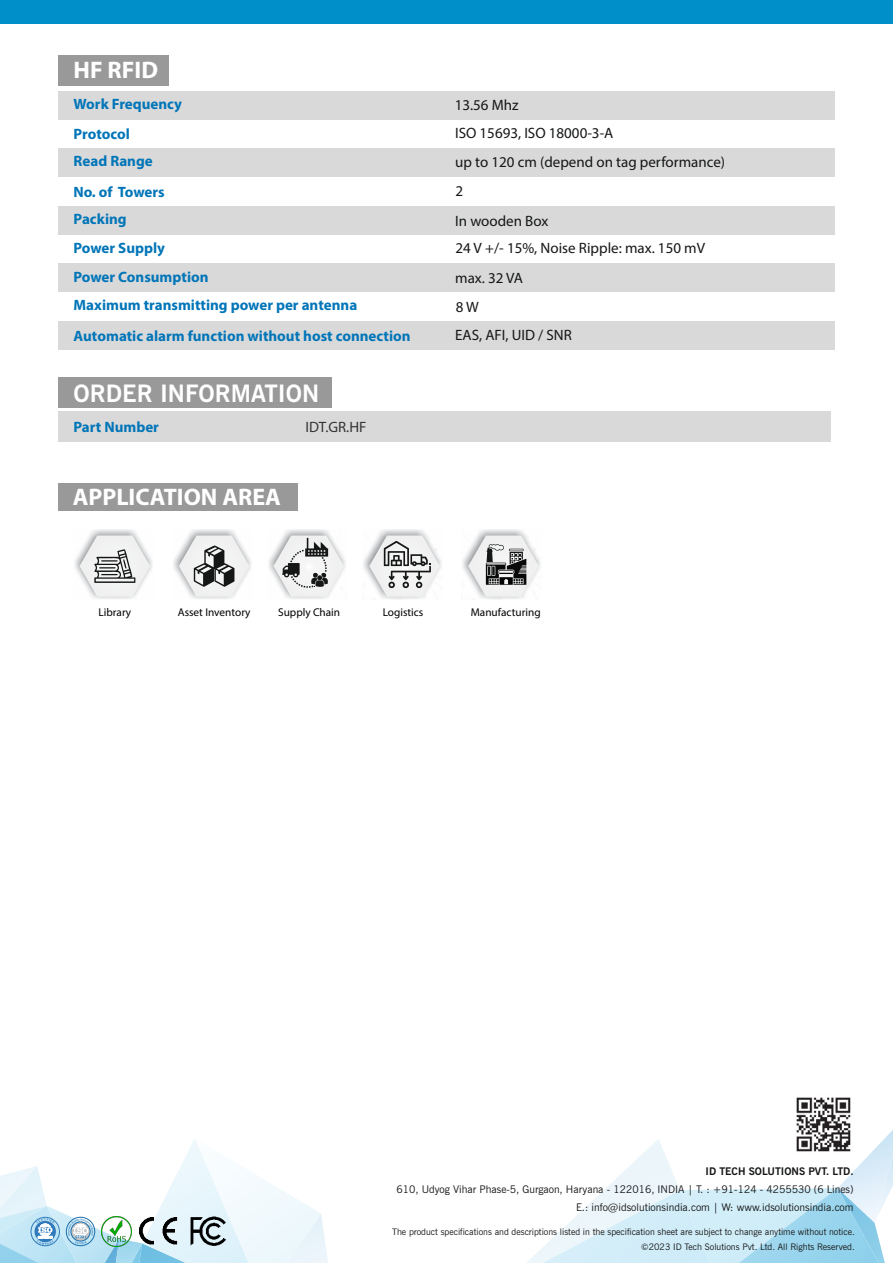
<style>
.page{position:relative;width:893px;height:1263px;background:#fff}
.page>*{position:absolute;margin:0;border:0;box-sizing:border-box;transform-origin:0 0}
.t1{font:700 24px "Myriad Pro";color:#fff}
.t2{font:700 24px "News Gothic BT";color:#fff}
.t3{font:700 15px/30.3px "Myriad Pro";color:#0075b8}
.t4{font:15px/28px "Myriad Pro";color:#151616}
.t5{font:15px "Myriad Pro";color:#343435}
.t6{font:11.25px "Myriad Pro";color:#000}
.t7{font:10.5px/17.7px "News Gothic BT";color:#151616;text-align:right}
.t8{font:700 10.5px "News Gothic BT";color:#151616}
.t9{font:9px/15.1px "News Gothic BT";color:#151616;text-align:right}
</style>
<div class="page">
<img style="left:75px;top:529px;width:77px;height:70px">
<img style="left:173px;top:529px;width:78px;height:70px">
<img style="left:269px;top:529px;width:77px;height:70px">
<img style="left:363px;top:529px;width:78px;height:71px">
<img style="left:462px;top:529px;width:78px;height:71px">
<svg style="left:273px;top:535px;width:71px;height:62px"></svg>
<svg style="left:369px;top:535px;width:71px;height:62px"></svg>
<svg style="left:179px;top:535px;width:70px;height:62px"></svg>
<svg style="left:80px;top:535px;width:70px;height:62px"></svg>
<svg style="left:468px;top:535px;width:71px;height:62px"></svg>
<div style="left:58px;top:484px;width:239px;height:27px;background:#999"></div>
<div style="left:59px;top:91px;width:776px;height:29px;background:#d9d9da"></div>
<div style="left:59px;top:148px;width:776px;height:29px;background:#d9d9da"></div>
<div style="left:59px;top:206px;width:776px;height:29px;background:#d9d9da"></div>
<div style="left:59px;top:263px;width:776px;height:29px;background:#d9d9da"></div>
<div style="left:59px;top:321px;width:776px;height:29px;background:#d9d9da"></div>
<div style="left:59px;top:55px;width:110px;height:30px;background:#999"></div>
<div style="left:58px;top:377px;width:274px;height:31px;background:#999"></div>
<div style="left:58px;top:412px;width:772px;height:30px;background:#d9d9da"></div>
<div style="left:0;top:0;width:893px;height:24px;background:#008fc8"></div>
<svg style="left:527px;top:1130px;width:366px;height:133px"></svg>
<img style="left:794px;top:1097px;width:60px;height:58px">
<svg style="left:0;top:1139px;width:328px;height:124px"></svg>
<img style="left:135px;top:1214px;width:53px;height:38px">
<img style="left:102px;top:1216px;width:30px;height:30px">
<img style="left:191px;top:1216px;width:36px;height:30px">
<h1 class="t1" style="left:74px;top:60px;width:86px">HF RFID</h1>
<p class="t3" style="left:74px;top:90px;width:110px">Work Frequency<br>Protocol</p>
<p class="t3" style="left:73px;top:148px;width:93px">Read Range<br>No. of Towers</p>
<p class="t4" style="left:455px;top:93px;width:272px">13.56 Mhz<br>ISO 15693, ISO 18000-3-A<br>up to 120 cm (depend on tag performance)</p>
<p class="t4" style="left:456px;top:179px;width:9px">2</p>
<p class="t3" style="left:74px;top:205px;width:55px">Packing</p>
<p class="t4" style="left:455px;top:208px;width:95px">In wooden Box</p>
<p class="t3" style="left:74px;top:234px;width:93px">Power Supply</p>
<p class="t4" style="left:456px;top:235px;width:251px">24 V +/- 15%, Noise Ripple: max. 150 mV</p>
<p class="t3" style="left:74px;top:264px;width:285px;line-height:28.7px">Power Consumption<br>Maximum transmitting power per antenna</p>
<p class="t3" style="left:74px;top:322px;width:338px">Automatic alarm function without host connection</p>
<p class="t4" style="left:455px;top:265px;width:118px">max. 32 VA<br>8 W<br>EAS, AFI, UID / SNR</p>
<h1 class="t2" style="left:74px;top:383px;width:247px">ORDER INFORMATION</h1>
<p class="t3" style="left:73px;top:413px;width:87px">Part Number</p>
<p class="t5" style="left:306px;top:421px;width:62px">IDT.GR.HF</p>
<h1 class="t1" style="left:73px;top:487px;width:210px">APPLICATION AREA</h1>
<p class="t6" style="left:99px;top:607px;width:34px">Library</p>
<p class="t6" style="left:178px;top:607px;width:74px">Asset Inventory</p>
<p class="t6" style="left:278px;top:607px;width:64px">Supply Chain</p>
<p class="t6" style="left:383px;top:607px;width:42px">Logistics</p>
<p class="t6" style="left:471px;top:607px;width:71px">Manufacturing</p>
<p class="t8" style="left:705px;top:1167px;width:150px">ID TECH SOLUTIONS PVT. LTD.</p>
<p class="t7" style="left:396px;top:1181px;width:459px">610, Udyog Vihar Phase-5, Gurgaon, Haryana - 122016, INDIA | T. : +91-124 - 4255530 (6 Lines)<br>E.: info@idsolutionsindia.com | W: www.idsolutionsindia.com</p>
<p class="t9" style="left:392px;top:1225px;width:464px">The product specifications and descriptions listed in the specification sheet are subject to change anytime without notice. ©2023 ID Tech Solutions Pvt. Ltd. All Rights Reserved.</p>
</div>
